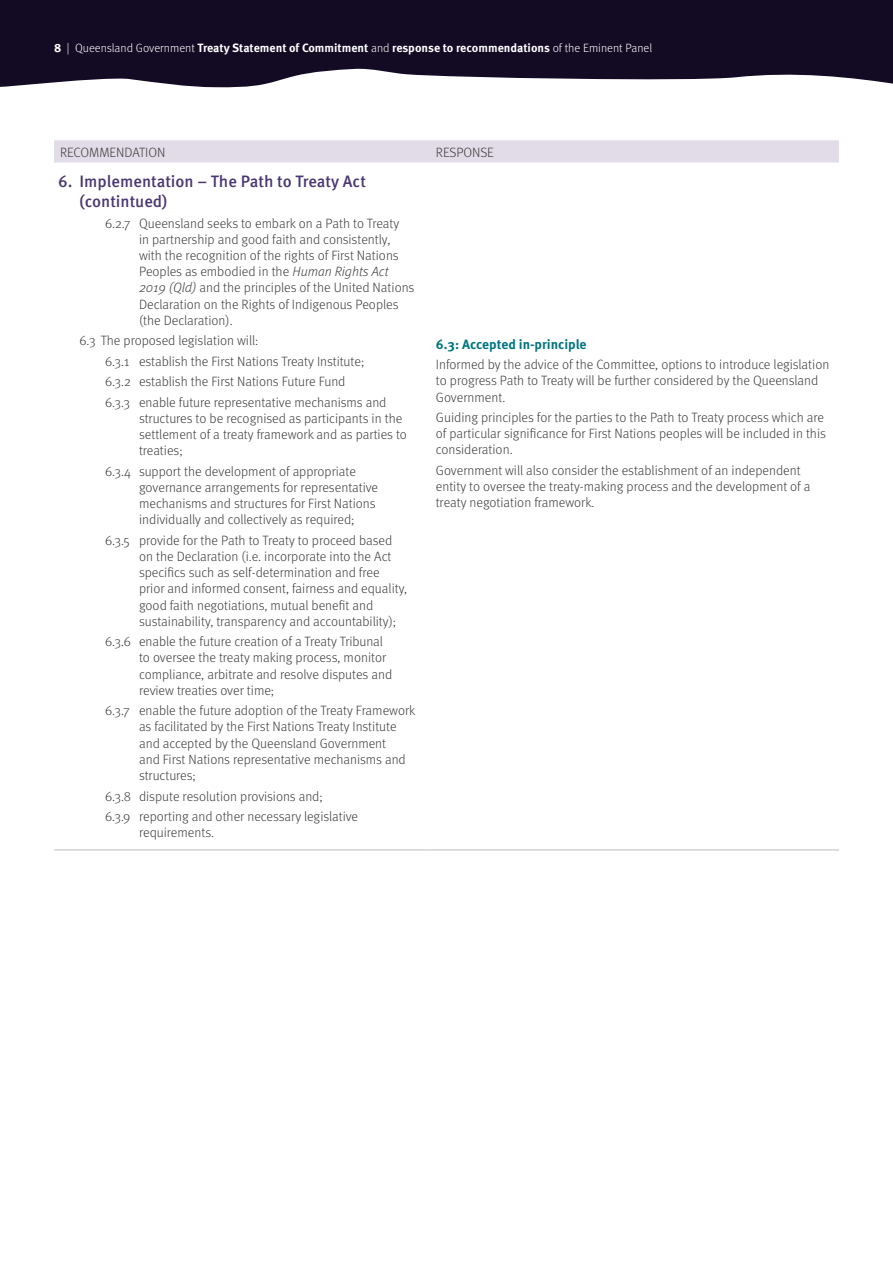
<style>
.page{position:relative;width:893px;height:1263px;background:#fff}
.page>*{position:absolute;margin:0;border:0;box-sizing:border-box;transform-origin:0 0}
.Bold_numbering{font:500 16.5px/19.8px "Meta OT";color:#4a3773}
.Table_body{font:300 13.5px/16.2px "Meta OT";color:#3e3e3f}
.Table_body-2{font:700 13.5px "Meta OT";color:#02757f}
.Body{font:300 13.5px "Meta OT";color:#3e3e3f}
.t1{font:700 12px "Meta OT";color:#fff}
.s1{font-weight:300}
.s2{font-style:italic}
</style>
<div class="page">
<svg style="left:0;top:0;width:893px;height:88px;background:#2b243b"></svg>
<div style="left:54px;top:140px;width:785px;height:22px;background:#e1dce7"></div>
<hr style="left:54px;top:849px;width:373px;height:1px;background:#bcbdc0">
<hr style="left:427px;top:849px;width:412px;height:1px;background:#bcbdc0">
<p class="t1" style="left:54px;top:40px;width:599px">8 <span class="s1">| Queensland Government</span> Treaty Statement of Commitment <span class="s1">and</span> response to recommendations <span class="s1">of the Eminent Panel</span></p>
<p class="Body" style="left:60px;top:144px;width:107px">RECOMMENDATION</p>
<p class="Body" style="left:436px;top:144px;width:60px">RESPONSE</p>
<p class="Bold_numbering" style="left:80px;top:172px;width:288px;text-indent:-21px">6. Implementation – The Path to Treaty Act (contintued)</p>
<p class="Table_body" style="left:139px;top:215px;width:277px;text-indent:-34px">6.2.7 Queensland seeks to embark on a Path to Treaty<br>in partnership and good faith and consistently, with the recognition of the rights of First Nations Peoples as embodied in the <span class="s2">Human Rights Act 2019 (Qld)</span> and the principles of the United Nations Declaration on the Rights of Indigenous Peoples (the Declaration).</p>
<p class="Table_body" style="left:80px;top:333px;width:180px">6.3 The proposed legislation will:</p>
<p class="Table_body" style="left:105px;top:353px;width:261px">6.3.1 establish the First Nations Treaty Institute;</p>
<p class="Table_body" style="left:105px;top:374px;width:242px">6.3.2 establish the First Nations Future Fund</p>
<p class="Table_body" style="left:139px;top:394px;width:269px;text-indent:-34px">6.3.3 enable future representative mechanisms and structures to be recognised as participants in the settlement of a treaty framework and as parties to treaties;</p>
<p class="Table_body" style="left:139px;top:463px;width:241px;text-indent:-34px">6.3.4 support the development of appropriate governance arrangements for representative mechanisms and structures for First Nations individually and collectively as required;</p>
<p class="Table_body" style="left:139px;top:532px;width:270px;text-indent:-34px">6.3.5 provide for the Path to Treaty to proceed based on the Declaration (i.e. incorporate into the Act specifics such as self-determination and free prior and informed consent, fairness and equality, good faith negotiations, mutual benefit and sustainability, transparency and accountability);</p>
<p class="Table_body" style="left:139px;top:634px;width:255px;text-indent:-34px">6.3.6 enable the future creation of a Treaty Tribunal to oversee the treaty making process, monitor compliance, arbitrate and resolve disputes and review treaties over time;</p>
<p class="Table_body" style="left:139px;top:703px;width:278px;text-indent:-34px">6.3.7 enable the future adoption of the Treaty Framework as facilitated by the First Nations Treaty Institute and accepted by the Queensland Government<br>and First Nations representative mechanisms and structures;</p>
<p class="Table_body" style="left:105px;top:788px;width:219px">6.3.8 dispute resolution provisions and;</p>
<p class="Table_body" style="left:139px;top:808px;width:221px;text-indent:-34px">6.3.9 reporting and other necessary legislative requirements.</p>
<p class="Table_body-2" style="left:436px;top:335px;width:152px">6.3: Accepted in-principle</p>
<p class="Table_body" style="left:436px;top:357px;width:395px">Informed by the advice of the Committee, options to introduce legislation to progress Path to Treaty will be further considered by the Queensland<br>Government.</p>
<p class="Table_body" style="left:436px;top:409px;width:391px">Guiding principles for the parties to the Path to Treaty process which are of particular significance for First Nations peoples will be included in this consideration.</p>
<p class="Table_body" style="left:436px;top:462px;width:376px">Government will also consider the establishment of an independent entity to oversee the treaty-making process and the development of a treaty negotiation framework.</p>
</div>
